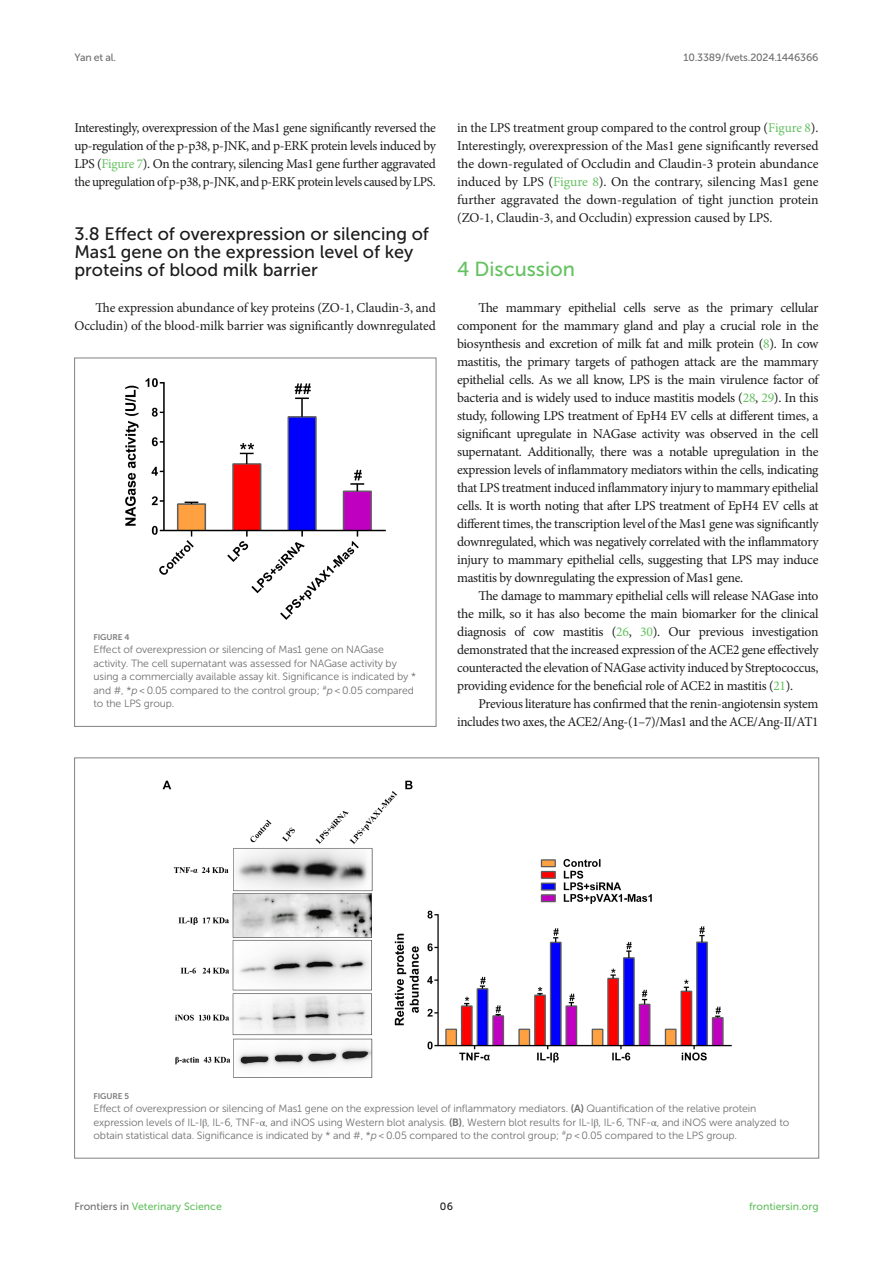
<style>
.page{position:relative;width:893px;height:1263px;background:#fff}
.page>*{position:absolute;margin:0;border:0;box-sizing:border-box;transform-origin:0 0}
.HEAD_1{font:20.25px "Museo Sans 500";color:#65c161}
.HEAD_2{font:18px/18px "Museo Sans 500";color:#1b1c1b}
.TEXT_FLUSH{font:13.5px/18px "Minion Pro";letter-spacing:-.015em;color:#1b1c1b;text-align:justify}
.TEXT{font:13.5px/18px "Minion Pro";letter-spacing:-.02em;color:#1b1c1b;text-align:justify}
.FIG_LEG{font:10.5px/13.5px "Museo Sans 300";letter-spacing:-.01em;color:#706f70}
.t1{font:10.5px "Museo Sans 500";color:#65c161}
.t2{font:10.5px "Museo Sans 500";letter-spacing:-.015em;color:#706f70}
.t3{font:10.5px "Museo Sans 500";color:#1b1c1b}
.FIG_HD{font:8.25px "Museo Sans 700";letter-spacing:-.01em;color:#7e7f7f}
.s1{color:#65c161}
.s2{font-style:italic}
.s3{font-family:"Museo Sans 700"}
.s4{font-family:"STIX General"}
.s5{color:#706f70}
</style>
<div class="page">
<img style="left:125px;top:378px;width:261px;height:242px">
<div style="left:74px;top:358px;width:362px;height:369px;border:1px solid #808285"></div>
<img style="left:162px;top:780px;width:570px;height:298px">
<p class="t2" style="left:74px;top:51px;width:43px">Yan et al.</p>
<p class="t2" style="left:683px;top:51px;width:137px">10.3389/fvets.2024.1446366</p>
<p class="TEXT_FLUSH" style="left:74px;top:119px;width:363px">Interestingly, overexpression of the Mas1 gene significantly reversed the up-regulation of the p-p38, p-JNK, and p-ERK protein levels induced by LPS (<span class="s1">Figure 7</span>). On the contrary, silencing Mas1 gene further aggravated the upregulation of p-p38, p-JNK, and p-ERK protein levels caused by LPS.</p>
<p class="HEAD_2" style="left:74px;top:225px;width:356px">3.8 Effect of overexpression or silencing of<br>Mas1 gene on the expression level of key proteins of blood milk barrier</p>
<p class="TEXT_FLUSH" style="left:74px;top:299px;width:363px;text-align:right">The expression abundance of key proteins (ZO-1, Claudin-3, and<br>Occludin) of the blood-milk barrier was significantly downregulated</p>
<p class="FIG_HD" style="left:94px;top:632px;width:37px">FIGURE 4</p>
<p class="FIG_LEG" style="left:94px;top:643px;width:324px">Effect of overexpression or silencing of Mas1 gene on NAGase activity. The cell supernatant was assessed for NAGase activity by using a commercially available assay kit. Significance is indicated by * and #, *<span class="s2">p</span> &lt; 0.05 compared to the control group; <sup>#</sup><span class="s2">p</span> &lt; 0.05 compared to the LPS group.</p>
<p class="TEXT_FLUSH" style="left:457px;top:119px;width:363px">in the LPS treatment group compared to the control group (<span class="s1">Figure 8</span>).<br>Interestingly, overexpression of the Mas1 gene significantly reversed the down-regulated of Occludin and Claudin-3 protein abundance induced by LPS (<span class="s1">Figure 8</span>). On the contrary, silencing Mas1 gene further aggravated the down-regulation of tight junction protein (ZO-1, Claudin-3, and Occludin) expression caused by LPS.</p>
<p class="HEAD_1" style="left:457px;top:258px;width:119px">4 Discussion</p>
<p class="TEXT_FLUSH" style="left:457px;top:299px;width:363px;text-indent:21px">The mammary epithelial cells serve as the primary cellular component for the mammary gland and play a crucial role in the biosynthesis and excretion of milk fat and milk protein (<span class="s1">8</span>). In cow mastitis, the primary targets of pathogen attack are the mammary epithelial cells. As we all know, LPS is the main virulence factor of bacteria and is widely used to induce mastitis models (<span class="s1">28</span>, <span class="s1">29</span>). In this study, following LPS treatment of EpH4 EV cells at different times, a significant upregulate in NAGase activity was observed in the cell supernatant. Additionally, there was a notable upregulation in the expression levels of inflammatory mediators within the cells, indicating that LPS treatment induced inflammatory injury to mammary epithelial cells. It is worth noting that after LPS treatment of EpH4 EV cells at different times, the transcription level of the Mas1 gene was significantly downregulated, which was negatively correlated with the inflammatory injury to mammary epithelial cells, suggesting that LPS may induce mastitis by downregulating the expression of Mas1 gene.</p>
<p class="TEXT" style="left:457px;top:587px;width:363px;text-indent:21px">The damage to mammary epithelial cells will release NAGase into the milk, so it has also become the main biomarker for the clinical diagnosis of cow mastitis (<span class="s1">26</span>, <span class="s1">30</span>). Our previous investigation demonstrated that the increased expression of the ACE2 gene effectively counteracted the elevation of NAGase activity induced by Streptococcus, providing evidence for the beneficial role of ACE2 in mastitis (<span class="s1">21</span>).</p>
<p class="TEXT" style="left:457px;top:695px;width:363px;text-align:right">Previous literature has confirmed that the renin-angiotensin system includes two axes, the ACE2/Ang-(1–7)/Mas1 and the ACE/Ang-II/AT1</p>
<p class="FIG_HD" style="left:94px;top:1091px;width:37px">FIGURE 5</p>
<p class="FIG_LEG" style="left:94px;top:1102px;width:697px">Effect of overexpression or silencing of Mas1 gene on the expression level of inflammatory mediators. <span class="s3">(A)</span> Quantification of the relative protein expression levels of IL-I<span class="s4">β</span>, IL-6, TNF-<span class="s4">α</span>, and iNOS using Western blot analysis. <span class="s3">(B)</span>, Western blot results for IL-I<span class="s4">β</span>, IL-6, TNF-<span class="s4">α</span>, and iNOS were analyzed to obtain statistical data. Significance is indicated by * and #, *<span class="s2">p</span> &lt; 0.05 compared to the control group; <sup>#</sup><span class="s2">p</span> &lt; 0.05 compared to the LPS group.</p>
<p class="t1" style="left:74px;top:1200px;width:149px"><span class="s5">Frontiers in</span> Veterinary Science</p>
<p class="t3" style="left:440px;top:1200px;width:15px">06</p>
<p class="t1" style="left:749px;top:1200px;width:71px">frontiersin.org</p>
</div>
